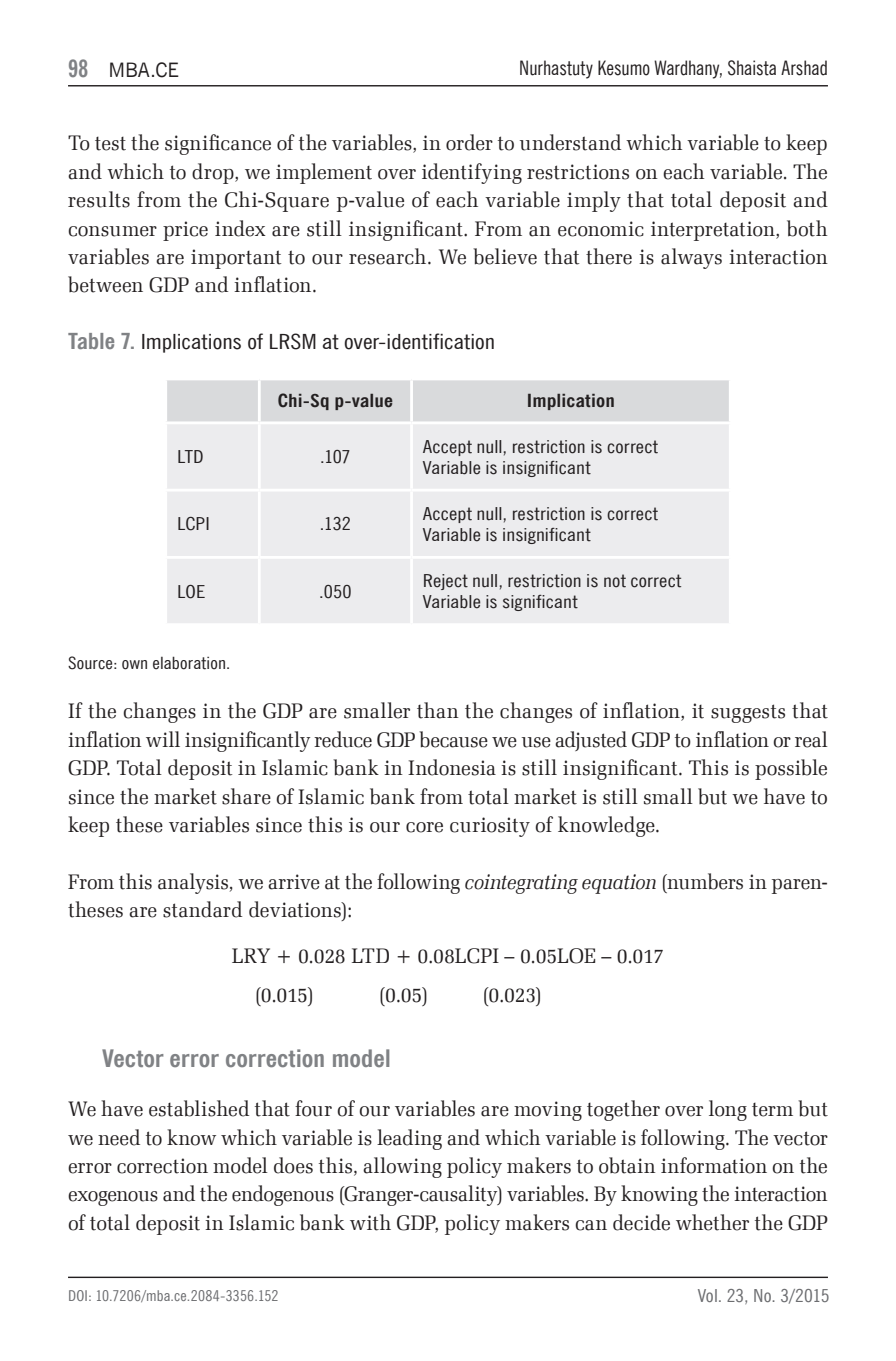
<style>
.page{position:relative;width:896px;height:1361px;background:#fff}
.page>*{position:absolute;margin:0;border:0;box-sizing:border-box;transform-origin:0 0}
.t1{font:700 24px "News Goth Cn EU";color:#808285;scale:1.15 1}
.t2{font:21px/28.4px "Zapf Ellipt EU";color:#231f20;text-align:justify;scale:.95 1}
.t3{font:21px/28.4px "Zapf Ellipt EU";color:#231f20;text-align:justify;scale:.94 1}
.t4{font:21px "News Goth Cn EU";color:#231f20;scale:1.2 1}
.t5{font:20px "News Goth Cn EU";color:#231f20}
.t6{font:20px "News Goth EU";color:#231f20}
.t7{font:18px/21px "News Goth Cn EU";letter-spacing:.005em;color:#231f20;scale:1.2 1}
.t8{font:700 18px "News Goth Cn EU";letter-spacing:.01em;color:#231f20;scale:1.2 1}
.t9{font:18px "News Goth Cn EU";letter-spacing:.005em;color:#6c6d70;scale:1.15 1}
.t10{font:17px "News Goth Cn EU";letter-spacing:.01em;color:#231f20;scale:1.15 1}
.t11{font:15px "News Goth Cn EU";letter-spacing:.015em;color:#6c6d70;scale:1.1 1}
.s1{font-family:"News Goth Cn EU";font-weight:700;font-size:24px;color:#808285}
.s2{font-weight:700;font-size:22px;color:#808285}
.s3{font-style:italic}
</style>
<div class="page">
<hr style="left:68px;top:1276px;width:760px;height:2px;background:#231f20">
<hr style="left:68px;top:85px;width:760px;height:1px;background:#231f20">
<div style="left:167px;top:380px;width:562px;height:41px;background:#d9dadc"></div>
<div style="left:167px;top:424px;width:562px;height:199px;background:#ececee"></div>
<hr style="left:258px;top:380px;width:3px;height:41px;background:#fff">
<hr style="left:410px;top:380px;width:3px;height:41px;background:#fff">
<hr style="left:258px;top:424px;width:3px;height:65px;background:#fff">
<hr style="left:410px;top:424px;width:3px;height:65px;background:#fff">
<hr style="left:164px;top:489px;width:95px;height:2px;background:#fff">
<hr style="left:259px;top:489px;width:152px;height:2px;background:#fff">
<hr style="left:258px;top:491px;width:3px;height:65px;background:#fff">
<hr style="left:411px;top:489px;width:320px;height:2px;background:#fff">
<hr style="left:410px;top:491px;width:3px;height:65px;background:#fff">
<hr style="left:164px;top:556px;width:95px;height:3px;background:#fff">
<hr style="left:259px;top:556px;width:152px;height:3px;background:#fff">
<hr style="left:258px;top:559px;width:3px;height:64px;background:#fff">
<hr style="left:411px;top:556px;width:320px;height:3px;background:#fff">
<hr style="left:410px;top:559px;width:3px;height:64px;background:#fff">
<p class="t6" style="left:68px;top:58px;width:112px"><span class="s1">98</span> MBA.CE</p>
<p class="t5" style="left:519px;top:56px;width:310px">Nurhastuty Kesumo Wardhany, Shaista Arshad</p>
<p class="t3" style="left:68px;top:129px;width:810px">To test the significance of the variables, in order to understand which variable to keep and which to drop, we implement over identifying restrictions on each variable. The results from the Chi-Square p-value of each variable imply that total deposit and consumer price index are still insignificant. From an economic interpretation, both variables are important to our research. We believe that there is always interaction between GDP and inflation.</p>
<p class="t4" style="left:68px;top:329px;width:357px"><span class="s2">Table 7.</span> Implications of LRSM at over-identification</p>
<p class="t8" style="left:278px;top:390px;width:98px">Chi-Sq p-value</p>
<p class="t8" style="left:527px;top:390px;width:75px">Implication</p>
<p class="t7" style="left:177px;top:446px;width:24px">LTD</p>
<p class="t7" style="left:320px;top:446px;width:27px">.107</p>
<p class="t7" style="left:423px;top:436px;width:197px">Accept null, restriction is correct<br>Variable is insignificant</p>
<p class="t7" style="left:177px;top:514px;width:29px">LCPI</p>
<p class="t7" style="left:320px;top:514px;width:27px">.132</p>
<p class="t7" style="left:423px;top:503px;width:197px">Accept null, restriction is correct<br>Variable is insignificant</p>
<p class="t7" style="left:177px;top:581px;width:25px">LOE</p>
<p class="t7" style="left:319px;top:581px;width:29px">.050</p>
<p class="t7" style="left:423px;top:570px;width:217px">Reject null, restriction is not correct<br>Variable is significant</p>
<p class="t10" style="left:68px;top:652px;width:143px">Source: own elaboration.</p>
<p class="t2" style="left:68px;top:697px;width:801px">If the changes in the GDP are smaller than the changes of inflation, it suggests that inflation will insignificantly reduce GDP because we use adjusted GDP to inflation or real GDP. Total deposit in Islamic bank in Indonesia is still insignificant. This is possible since the market share of Islamic bank from total market is still small but we have to keep these variables since this is our core curiosity of knowledge.</p>
<p class="t3" style="left:68px;top:868px;width:810px">From this analysis, we arrive at the following <span class="s3">cointegrating equation</span> (numbers in paren&shy;theses are standard deviations):</p>
<p class="t2" style="left:255px;top:936px;width:432px;line-height:39.8px;text-indent:-23px">LRY + 0.028 LTD + 0.08LCPI – 0.05LOE – 0.017 (0.015)</p>
<p class="t2" style="left:379px;top:981px;width:53px">(0.05)</p>
<p class="t2" style="left:483px;top:981px;width:64px">(0.023)</p>
<p class="t1" style="left:102px;top:1043px;width:253px">Vector error correction model</p>
<p class="t2" style="left:68px;top:1095px;width:801px">We have established that four of our variables are moving together over long term but we need to know which variable is leading and which variable is following. The vector error correction model does this, allowing policy makers to obtain information on the exogenous and the endogenous (Granger-causality) variables. By knowing the interaction of total deposit in Islamic bank with GDP, policy makers can decide whether the GDP</p>
<p class="t11" style="left:68px;top:1286px;width:193px">DOI: 10.7206/mba.ce.2084-3356.152</p>
<p class="t9" style="left:698px;top:1285px;width:116px">Vol. 23, No. 3/2015</p>
</div>
